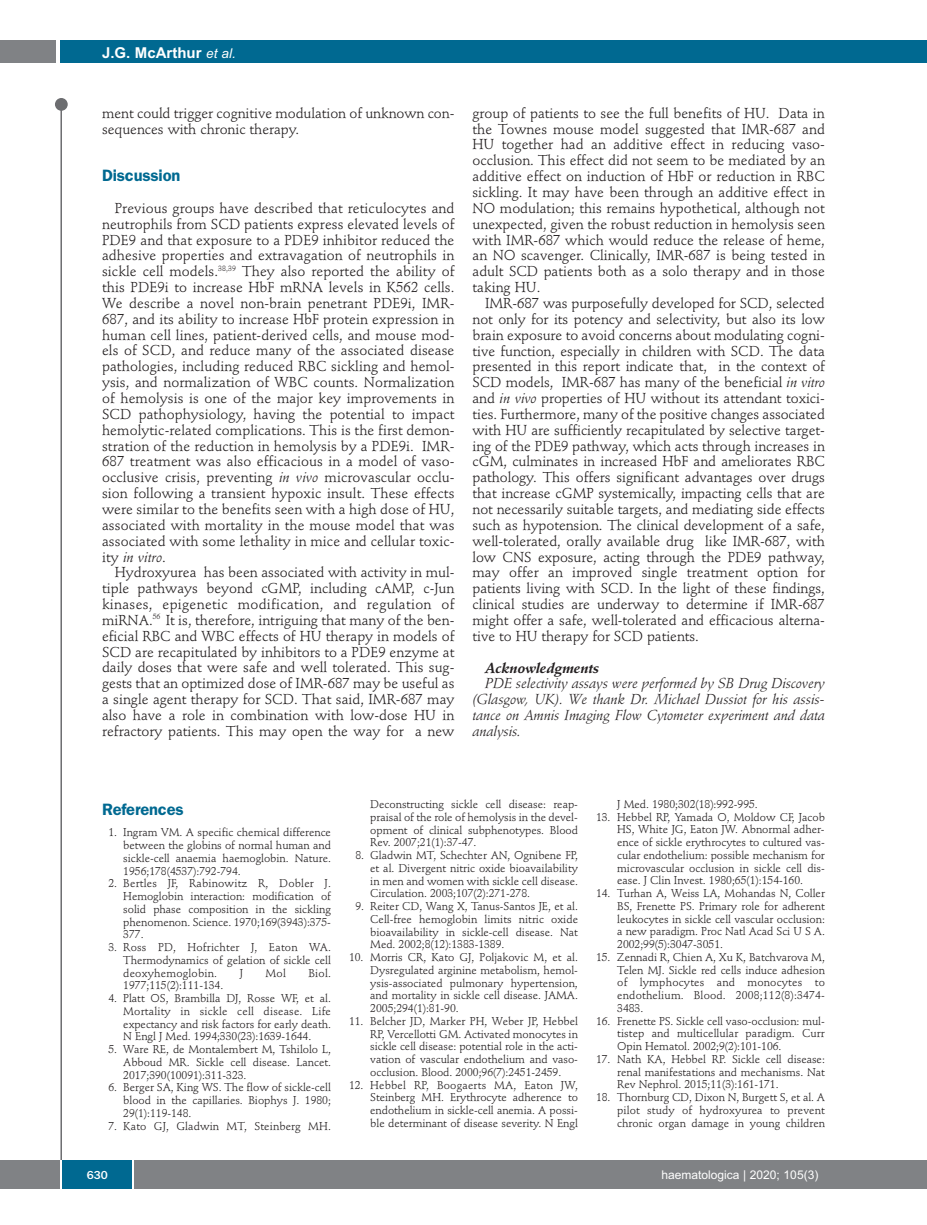
<style>
.page{position:relative;width:927px;height:1225px;background:#fff}
.page>*{position:absolute;margin:0;border:0;box-sizing:border-box;transform-origin:0 0}
.t1{font:600 16.5px "Franklin Gothic";letter-spacing:-.01em;color:#006991}
.t2{font:700 15px "Arial";color:#fff}
.t3{font:14.25px/15.9px "Stempel Schneidler";color:#231f20;text-align:justify}
.t4{font:italic 14.25px/15.9px "Stempel Schneidler";letter-spacing:-.005em;color:#231f20;text-align:justify}
.t5{font:italic 700 14.25px "Stempel Schneidler";letter-spacing:-.005em;color:#231f20}
.t6{font:12px "Arial";color:#fff}
.t7{font:500 12px "Franklin Gothic";color:#fff}
.t8{font:11.25px/12.8px "Stempel Schneidler";letter-spacing:-.005em;color:#231f20;text-align:justify}
.s1{font-weight:400;font-style:italic;font-size:13.5px}
.s2{font-style:italic}
</style>
<div class="page">
<div style="left:911px;top:40px;width:16px;height:22px;background:#006991"></div>
<div style="left:910px;top:1160px;width:17px;height:28px;background:#808285"></div>
<div style="left:55px;top:98px;width:13px;height:13px;background:#6c6d70;border-radius:50%"></div>
<hr style="left:60px;top:101px;width:2px;height:1061px;background:#6c6d70">
<div style="left:60px;top:40px;width:852px;height:22px;background:#006991"></div>
<div style="left:0;top:40px;width:56px;height:22px;background:#808285"></div>
<div style="left:0;top:1160px;width:911px;height:28px;background:#808285"></div>
<div style="left:62px;top:1160px;width:71px;height:28px;background:#006991"></div>
<hr style="left:60px;top:1160px;width:2px;height:28px;background:#fff">
<svg style="left:133px;top:1160px;width:1px;height:28px"></svg>
<p class="t2" style="left:102px;top:44px;width:135px">J.G. McArthur <span class="s1">et al.</span></p>
<p class="t3" style="left:102px;top:106px;width:354px">ment could trigger cognitive modulation of unknown con&shy;sequences with chronic therapy.</p>
<p class="t1" style="left:102px;top:170px;width:80px">Discussion</p>
<p class="t3" style="left:102px;top:201px;width:354px;text-indent:13px">Previous groups have described that reticulocytes and neutrophils from SCD patients express elevated levels of PDE9 and that exposure to a PDE9 inhibitor reduced the adhesive properties and extravagation of neutrophils in sickle cell models.<sup>38,39</sup> They also reported the ability of this PDE9i to increase HbF mRNA levels in K562 cells.<br>We describe a novel non-brain penetrant PDE9i, IMR-687, and its ability to increase HbF protein expression in human cell lines, patient-derived cells, and mouse mod&shy;els of SCD, and reduce many of the associated disease pathologies, including reduced RBC sickling and hemol&shy;ysis, and normalization of WBC counts. Normalization of hemolysis is one of the major key improvements in SCD pathophysiology, having the potential to impact hemolytic-related complications. This is the first demon&shy;stration of the reduction in hemolysis by a PDE9i. IMR-687 treatment was also efficacious in a model of vaso&shy;occlusive crisis, preventing <span class="s2">in vivo</span> microvascular occlu&shy;sion following a transient hypoxic insult. These effects were similar to the benefits seen with a high dose of HU, associated with mortality in the mouse model that was associated with some lethality in mice and cellular toxic&shy;ity <span class="s2">in vitro</span>.</p>
<p class="t3" style="left:102px;top:566px;width:354px;text-indent:13px">Hydroxyurea has been associated with activity in mul&shy;tiple pathways beyond cGMP, including cAMP, c-Jun kinases, epigenetic modification, and regulation of miRNA.<sup>56</sup> It is, therefore, intriguing that many of the ben&shy;eficial RBC and WBC effects of HU therapy in models of SCD are recapitulated by inhibitors to a PDE9 enzyme at daily doses that were safe and well tolerated. This sug&shy;gests that an optimized dose of IMR-687 may be useful as a single agent therapy for SCD. That said, IMR-687 may also have a role in combination with low-dose HU in refractory patients. This may open the way for a new</p>
<p class="t3" style="left:472px;top:106px;width:354px">group of patients to see the full benefits of HU. Data in the Townes mouse model suggested that IMR-687 and HU together had an additive effect in reducing vaso&shy;occlusion. This effect did not seem to be mediated by an additive effect on induction of HbF or reduction in RBC sickling. It may have been through an additive effect in NO modulation; this remains hypothetical, although not unexpected, given the robust reduction in hemolysis seen with IMR-687 which would reduce the release of heme, an NO scavenger. Clinically, IMR-687 is being tested in adult SCD patients both as a solo therapy and in those taking HU.</p>
<p class="t3" style="left:472px;top:296px;width:354px;text-indent:13px">IMR-687 was purposefully developed for SCD, selected not only for its potency and selectivity, but also its low brain exposure to avoid concerns about modulating cogni&shy;tive function, especially in children with SCD. The data presented in this report indicate that, in the context of SCD models, IMR-687 has many of the beneficial <span class="s2">in vitro </span>and <span class="s2">in vivo</span> properties of HU without its attendant toxici&shy;ties. Furthermore, many of the positive changes associated with HU are sufficiently recapitulated by selective target&shy;ing of the PDE9 pathway, which acts through increases in cGM, culminates in increased HbF and ameliorates RBC pathology. This offers significant advantages over drugs that increase cGMP systemically, impacting cells that are not necessarily suitable targets, and mediating side effects such as hypotension. The clinical development of a safe, well-tolerated, orally available drug like IMR-687, with low CNS exposure, acting through the PDE9 pathway, may offer an improved single treatment option for patients living with SCD. In the light of these findings, clinical studies are underway to determine if IMR-687 might offer a safe, well-tolerated and efficacious alterna&shy;tive to HU therapy for SCD patients.</p>
<p class="t5" style="left:485px;top:662px;width:116px">Acknowledgments</p>
<p class="t4" style="left:472px;top:677px;width:354px;text-indent:13px">PDE selectivity assays were performed by SB Drug Discovery (Glasgow, UK). We thank Dr. Michael Dussiot for his assis&shy;tance on Amnis Imaging Flow Cytometer experiment and data analysis.</p>
<p class="t1" style="left:102px;top:803px;width:83px">References</p>
<p class="t8" style="left:123px;top:827px;width:209px;text-indent:-15px">1. Ingram VM. A specific chemical difference between the globins of normal human and sickle-cell anaemia haemoglobin. Nature.<br>1956;178(4537):792-794.</p>
<p class="t8" style="left:123px;top:878px;width:209px;text-indent:-15px">2. Bertles JF, Rabinowitz R, Dobler J.<br>Hemoglobin interaction: modification of solid phase composition in the sickling phenomenon. Science. 1970;169(3943):375- 377.</p>
<p class="t8" style="left:123px;top:942px;width:209px;text-indent:-15px">3. Ross PD, Hofrichter J, Eaton WA.<br>Thermodynamics of gelation of sickle cell deoxyhemoglobin.</p>
<p class="t8" style="left:240px;top:967px;width:5px">J</p>
<p class="t8" style="left:266px;top:967px;width:22px">Mol</p>
<p class="t8" style="left:308px;top:967px;width:24px">Biol.</p>
<p class="t8" style="left:123px;top:980px;width:102px">1977;115(2):111-134.</p>
<p class="t8" style="left:123px;top:993px;width:209px;text-indent:-15px">4. Platt OS, Brambilla DJ, Rosse WF, et al.<br>Mortality in sickle cell disease. Life expectancy and risk factors for early death.<br>N Engl J Med. 1994;330(23):1639-1644.</p>
<p class="t8" style="left:123px;top:1044px;width:209px;text-indent:-15px">5. Ware RE, de Montalembert M, Tshilolo L, Abboud MR. Sickle cell disease. Lancet.<br>2017;390(10091):311-323.</p>
<p class="t8" style="left:123px;top:1082px;width:209px;text-indent:-15px">6. Berger SA, King WS. The flow of sickle-cell blood in the capillaries. Biophys J. 1980; 29(1):119-148.</p>
<p class="t8" style="left:108px;top:1120px;width:224px">7. Kato GJ, Gladwin MT, Steinberg MH.</p>
<p class="t8" style="left:370px;top:799px;width:209px">Deconstructing sickle cell disease: reap&shy;praisal of the role of hemolysis in the devel&shy;opment of clinical subphenotypes. Blood Rev. 2007;21(1):37-47.</p>
<p class="t8" style="left:370px;top:850px;width:209px;text-indent:-15px">8. Gladwin MT, Schechter AN, Ognibene FP, et al. Divergent nitric oxide bioavailability in men and women with sickle cell disease.<br>Circulation. 2003;107(2):271-278.</p>
<p class="t8" style="left:370px;top:901px;width:209px;text-indent:-15px">9. Reiter CD, Wang X, Tanus-Santos JE, et al.<br>Cell-free hemoglobin limits nitric oxide bioavailability in sickle-cell disease. Nat Med. 2002;8(12):1383-1389.</p>
<p class="t8" style="left:370px;top:952px;width:209px;text-indent:-21px">10. Morris CR, Kato GJ, Poljakovic M, et al.<br>Dysregulated arginine metabolism, hemol&shy;ysis-associated pulmonary hypertension, and mortality in sickle cell disease. JAMA.<br>2005;294(1):81-90.</p>
<p class="t8" style="left:370px;top:1015px;width:209px;text-indent:-21px">11. Belcher JD, Marker PH, Weber JP, Hebbel RP, Vercellotti GM. Activated monocytes in sickle cell disease: potential role in the acti&shy;vation of vascular endothelium and vaso&shy;occlusion. Blood. 2000;96(7):2451-2459.</p>
<p class="t8" style="left:370px;top:1079px;width:209px;text-indent:-21px">12. Hebbel RP, Boogaerts MA, Eaton JW, Steinberg MH. Erythrocyte adherence to endothelium in sickle-cell anemia. A possi&shy;ble determinant of disease severity. N Engl</p>
<p class="t8" style="left:617px;top:799px;width:142px">J Med. 1980;302(18):992-995.</p>
<p class="t8" style="left:617px;top:811px;width:209px;text-indent:-21px">13. Hebbel RP, Yamada O, Moldow CF, Jacob HS, White JG, Eaton JW. Abnormal adher&shy;ence of sickle erythrocytes to cultured vas&shy;cular endothelium: possible mechanism for microvascular occlusion in sickle cell dis&shy;ease. J Clin Invest. 1980;65(1):154-160.</p>
<p class="t8" style="left:617px;top:888px;width:209px;text-indent:-21px">14. Turhan A, Weiss LA, Mohandas N, Coller BS, Frenette PS. Primary role for adherent leukocytes in sickle cell vascular occlusion: a new paradigm. Proc Natl Acad Sci U S A.<br>2002;99(5):3047-3051.</p>
<p class="t8" style="left:617px;top:952px;width:209px;text-indent:-21px">15. Zennadi R, Chien A, Xu K, Batchvarova M, Telen MJ. Sickle red cells induce adhesion of lymphocytes and monocytes to endothelium. Blood. 2008;112(8):3474- 3483.</p>
<p class="t8" style="left:617px;top:1015px;width:209px;text-indent:-21px">16. Frenette PS. Sickle cell vaso-occlusion: mul&shy;tistep and multicellular paradigm. Curr Opin Hematol. 2002;9(2):101-106.</p>
<p class="t8" style="left:617px;top:1053px;width:209px;text-indent:-21px">17. Nath KA, Hebbel RP. Sickle cell disease: renal manifestations and mechanisms. Nat Rev Nephrol. 2015;11(3):161-171.</p>
<p class="t8" style="left:617px;top:1092px;width:209px;text-indent:-21px">18. Thornburg CD, Dixon N, Burgett S, et al. A pilot study of hydroxyurea to prevent chronic organ damage in young children</p>
<p class="t7" style="left:87px;top:1167px;width:23px">630</p>
<p class="t6" style="left:661px;top:1167px;width:158px">haematologica | 2020; 105(3)</p>
</div>
